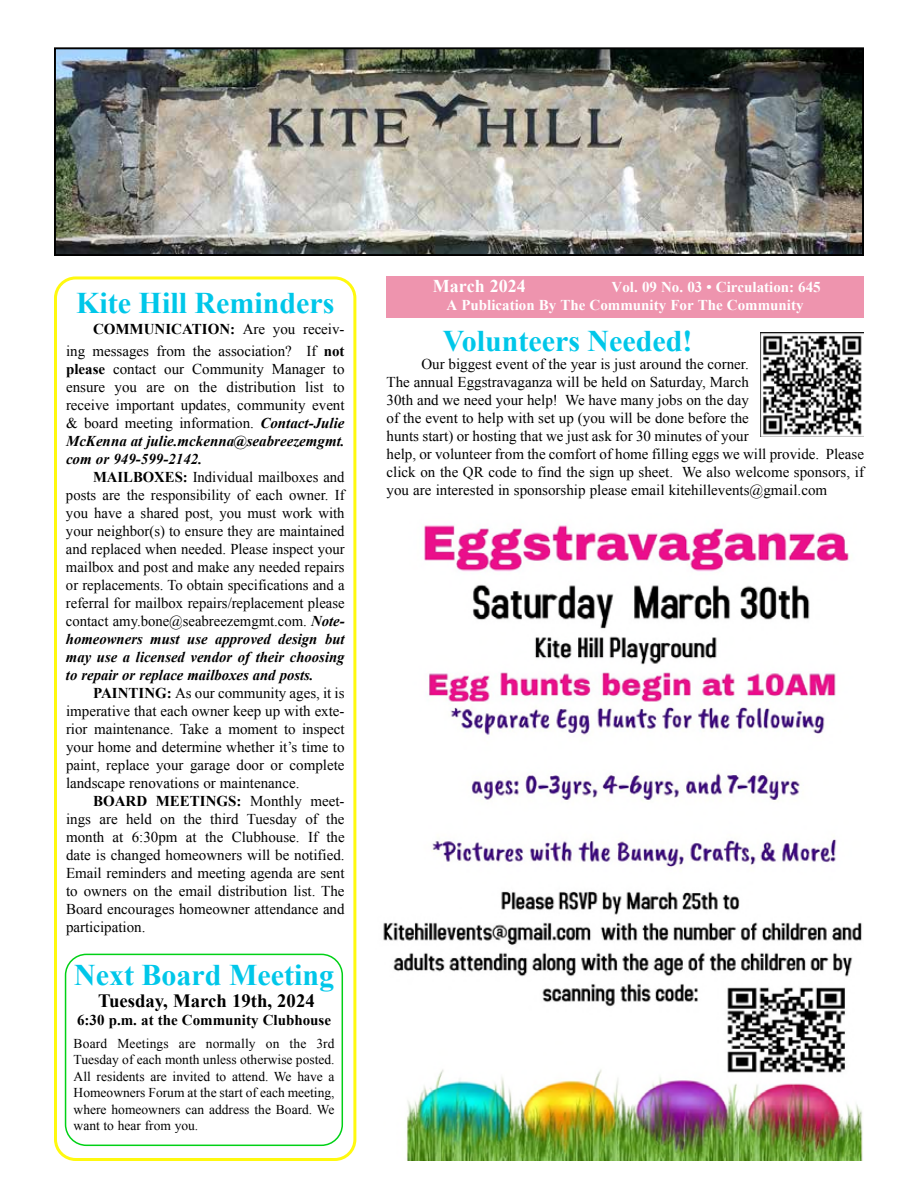
<style>
.page{position:relative;width:918px;height:1188px;background:#fff}
.page>*{position:absolute;margin:0;border:0;box-sizing:border-box;transform-origin:0 0}
.t1{font:700 30px "Times New Roman";color:#00c7e9}
.t2{font:700 18.75px "Times New Roman";color:#000}
.t3{font:700 18px "Times New Roman";color:#fff}
.t4{font:15px/18px "Times New Roman";color:#000;text-align:justify}
.t5{font:700 15px/18px "Times New Roman";color:#fff}
.t6{font:700 15px "Times New Roman";color:#000}
.t7{font:13.5px/16.5px "Times New Roman";color:#000;text-align:justify}
.s1{font-weight:700}
.s2{font-weight:700;font-style:italic}
</style>
<div class="page">
<div style="left:54px;top:276px;width:302px;height:885px;border:3px solid #fff90f;border-radius:20px"></div>
<img style="left:57px;top:50px;width:804px;height:203px">
<div style="left:54px;top:47px;width:810px;height:209px;border:2px solid #000"></div>
<div style="left:387px;top:276px;width:477px;height:42px;background:#ee94ae"></div>
<div style="left:65px;top:954px;width:278px;height:192px;border:2px solid #00d116;border-radius:21px"></div>
<img style="left:383px;top:525px;width:480px;height:636px">
<img style="left:760px;top:332px;width:104px;height:104px">
<h1 class="t1" style="left:76px;top:282px;width:260px">Kite Hill Reminders</h1>
<p class="t4" style="left:66px;top:318px;width:280px;line-height:21.8px;text-align:right"><span class="s1">COMMUNICATION:</span> Are you receiv-<br>ing messages from the association? If <span class="s1">not</span></p>
<p class="t4" style="left:66px;top:360px;width:280px"><span class="s1">please</span> contact our Community Manager to ensure you are on the distribution list to receive important updates, community event &amp; board meeting information. <span class="s2">Contact-Julie McKenna at julie.mckenna@seabreezemgmt. com or 949-599-2142.</span></p>
<p class="t4" style="left:66px;top:468px;width:280px;text-indent:27px"><span class="s1">MAILBOXES:</span> Individual mailboxes and posts are the responsibility of each owner. If you have a shared post, you must work with your neighbor(s) to ensure they are maintained and replaced when needed. Please inspect your mailbox and post and make any needed repairs or replacements. To obtain specifications and a referral for mailbox repairs/replacement please contact amy.bone@seabreezemgmt.com. <span class="s2">Note&shy;homeowners must use approved design but may use a licensed vendor of their choosing to repair or replace mailboxes and posts.</span></p>
<p class="t4" style="left:66px;top:684px;width:280px;text-indent:27px"><span class="s1">PAINTING:</span> As our community ages, it is imperative that each owner keep up with exte&shy;rior maintenance. Take a moment to inspect your home and determine whether it’s time to paint, replace your garage door or complete landscape renovations or maintenance.</p>
<p class="t4" style="left:66px;top:792px;width:280px;text-indent:27px"><span class="s1">BOARD MEETINGS:</span> Monthly meet&shy;ings are held on the third Tuesday of the month at 6:30pm at the Clubhouse. If the date is changed homeowners will be notified.<br>Email reminders and meeting agenda are sent to owners on the email distribution list. The Board encourages homeowner attendance and participation.</p>
<h1 class="t1" style="left:74px;top:954px;width:261px">Next Board Meeting</h1>
<p class="t2" style="left:98px;top:988px;width:218px">Tuesday, March 19th, 2024</p>
<p class="t6" style="left:77px;top:1010px;width:255px">6:30 p.m. at the Community Clubhouse</p>
<p class="t7" style="left:74px;top:1035px;width:263px">Board Meetings are normally on the 3rd Tuesday of each month unless otherwise posted.<br>All residents are invited to attend. We have a Homeowners Forum at the start of each meeting, where homeowners can address the Board. We want to hear from you.</p>
<p class="t3" style="left:433px;top:274px;width:94px">March 2024</p>
<p class="t5" style="left:446px;top:278px;width:376px;text-indent:165px">Vol. 09 No. 03 • Circulation: 645<br>A Publication By The Community For The Community</p>
<h1 class="t1" style="left:443px;top:320px;width:251px">Volunteers Needed!</h1>
<p class="t4" style="left:387px;top:355px;width:479px;text-align:left;text-indent:35px">Our biggest event of the year is just around the corner.<br>The annual Eggstravaganza will be held on Saturday, March<br>30th and we need your help! We have many jobs on the day<br>of the event to help with set up (you will be done before the<br>hunts start) or hosting that we just ask for 30 minutes of your<br>help, or volunteer from the comfort of home filling eggs we will provide. Please click on the QR code to find the sign up sheet. We also welcome sponsors, if you are interested in sponsorship please email kitehillevents@gmail.com</p>
</div>
